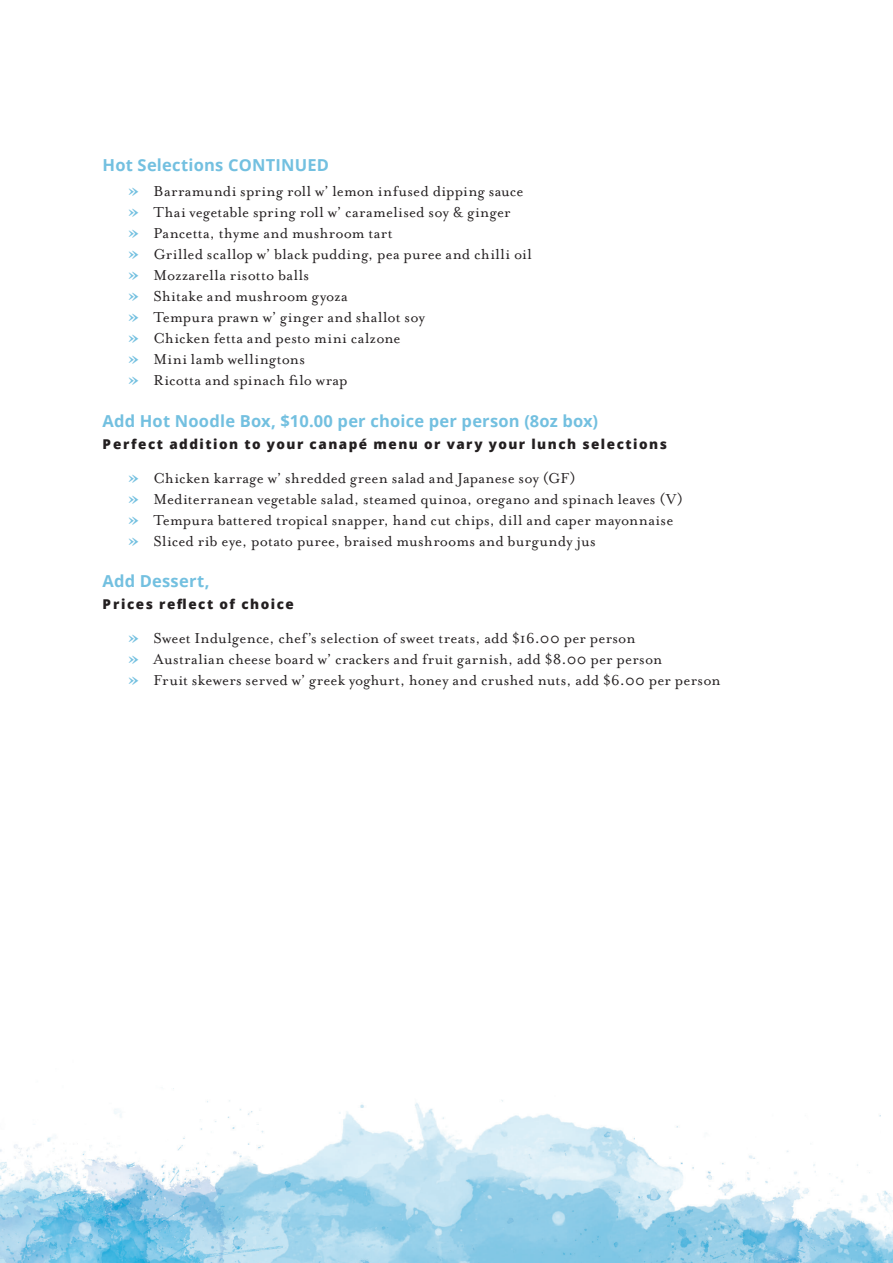
<style>
.page{position:relative;width:893px;height:1263px;background:#fff}
.page>*{position:absolute;margin:0;border:0;box-sizing:border-box;transform-origin:0 0}
.t1{font:16.5px/21px "Mrs Eaves Roman";letter-spacing:.015em;color:#231f20}
.t2{font:700 16.5px "Open Sans";letter-spacing:.015em;color:#73c0e0}
.t3{font:800 13.5px "Open Sans";letter-spacing:.11em;color:#231f20}
.s1{font-family:"Mrs Eaves";font-weight:700;font-size:21px;color:#73c0e0}
</style>
<div class="page">
<img style="left:0;top:1088px;width:893px;height:175px">
<p class="t2" style="left:103px;top:153px;width:228px">Hot Selections CONTINUED</p>
<p class="t1" style="left:128px;top:181px;width:405px"><span class="s1">»</span> Barramundi spring roll w’ lemon infused dipping sauce <span class="s1">»</span> Thai vegetable spring roll w’ caramelised soy &amp; ginger<br><span class="s1">»</span> Pancetta, thyme and mushroom tart<br><span class="s1">»</span> Grilled scallop w’ black pudding, pea puree and chilli oil <span class="s1">»</span> Mozzarella risotto balls<br><span class="s1">»</span> Shitake and mushroom gyoza<br><span class="s1">»</span> Tempura prawn w’ ginger and shallot soy<br><span class="s1">»</span> Chicken fetta and pesto mini calzone<br><span class="s1">»</span> Mini lamb wellingtons<br><span class="s1">»</span> Ricotta and spinach filo wrap</p>
<p class="t2" style="left:103px;top:409px;width:497px">Add Hot Noodle Box, $10.00 per choice per person (8oz box)</p>
<p class="t3" style="left:103px;top:434px;width:566px">Perfect addition to your canapé menu or vary your lunch selections</p>
<p class="t1" style="left:128px;top:467px;width:556px"><span class="s1">»</span> Chicken karrage w’ shredded green salad and Japanese soy (GF)<br><span class="s1">»</span> Mediterranean vegetable salad, steamed quinoa, oregano and spinach leaves (V) <span class="s1">»</span> Tempura battered tropical snapper, hand cut chips, dill and caper mayonnaise <span class="s1">»</span> Sliced rib eye, potato puree, braised mushrooms and burgundy jus</p>
<p class="t2" style="left:103px;top:569px;width:108px">Add Dessert,</p>
<p class="t3" style="left:103px;top:594px;width:193px">Prices reflect of choice</p>
<p class="t1" style="left:128px;top:628px;width:594px"><span class="s1">»</span> Sweet Indulgence, chef’s selection of sweet treats, add $16.00 per person<br><span class="s1">»</span> Australian cheese board w’ crackers and fruit garnish, add $8.00 per person<br><span class="s1">»</span> Fruit skewers served w’ greek yoghurt, honey and crushed nuts, add $6.00 per person</p>
</div>
